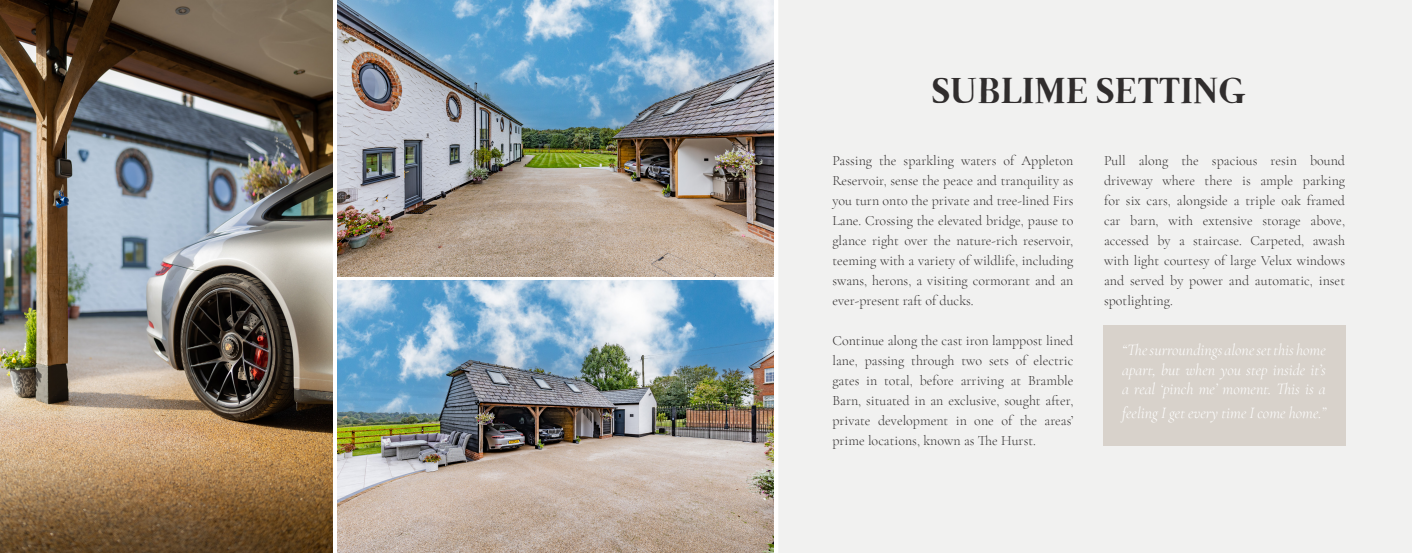
<style>
.page{position:relative;width:1412px;height:553px;background:#fff}
.page>*{position:absolute;margin:0;border:0;box-sizing:border-box;transform-origin:0 0}
.t1{font:36px "Brixton TC";color:#302d2d}
.t2{font:italic 300 16px/19.2px "Cormorant Garamond";color:#fff;text-align:justify}
.t3{font:300 14px/20px "Cormorant Garamond";color:#302d2d;text-align:justify}
</style>
<div class="page">
<div style="left:779px;top:0;width:632px;height:552px;background:#f1f1f0"></div>
<img style="left:338px;top:280px;width:435px;height:273px">
<img style="left:337px;top:0;width:436px;height:276px">
<img style="left:0;top:0;width:333px;height:553px">
<div style="left:1103px;top:325px;width:242px;height:121px;background:#d8d2cb"></div>
<p class="t1" style="left:931px;top:70px;width:316px">SUBLIME SETTING</p>
<p class="t3" style="left:832px;top:151px;width:242px">Passing the sparkling waters of Appleton Reservoir, sense the peace and tranquility as you turn onto the private and tree-lined Firs Lane. Crossing the elevated bridge, pause to glance right over the nature-rich reservoir, teeming with a variety of wildlife, including swans, herons, a visiting cormorant and an ever-present raft of ducks.</p>
<p class="t3" style="left:832px;top:331px;width:242px">Continue along the cast iron lamppost lined lane, passing through two sets of electric gates in total, before arriving at Bramble Barn, situated in an exclusive, sought after, private development in one of the areas’ prime locations, known as The Hurst.</p>
<p class="t3" style="left:1104px;top:151px;width:242px">Pull along the spacious resin bound driveway where there is ample parking for six cars, alongside a triple oak framed car barn, with extensive storage above, accessed by a staircase. Carpeted, awash with light courtesy of large Velux windows and served by power and automatic, inset spotlighting.</p>
<p class="t2" style="left:1122px;top:341px;width:205px">“The surroundings alone set this home apart, but when you step inside it’s a real ‘pinch me’ moment. This is a</p>
<p class="t2" style="left:1122px;top:403px;width:205px">feeling I get every time I come home.”</p>
</div>
